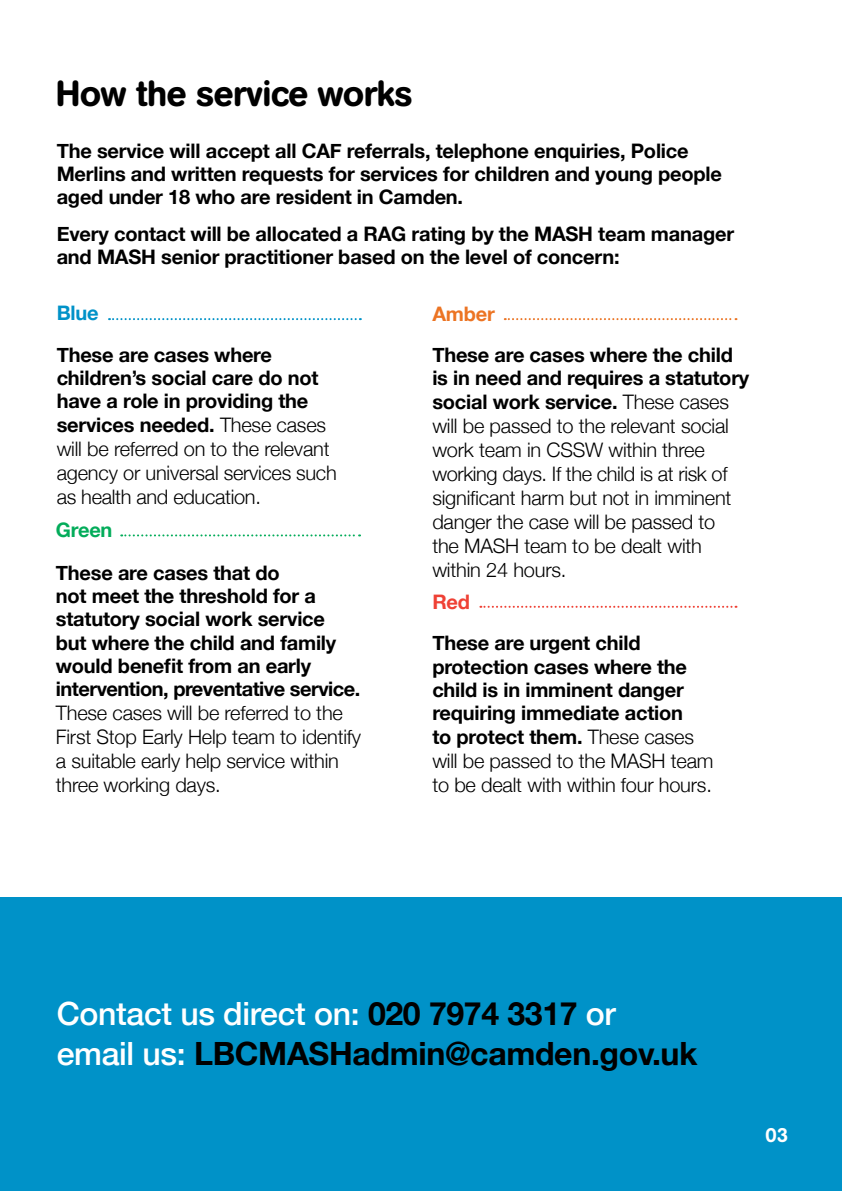
<style>
.page{position:relative;width:842px;height:1191px;background:#fff}
.page>*{position:absolute;margin:0;border:0;box-sizing:border-box;transform-origin:0 0}
.t1{font:500 36px "AG Book Rounded";letter-spacing:-.01em;color:#000}
.t2{font:700 32px/40px "Helvetica Neue";letter-spacing:-.01em;color:#000}
.t3{font:700 20px/23.6px "Helvetica Neue";letter-spacing:-.01em;color:#000}
.t4{font:300 20px/24px "Helvetica Neue";letter-spacing:-.01em;color:#000}
.t5{font:700 20px "Helvetica Neue";letter-spacing:-.01em;color:#ec7423}
.t6{font:700 20px "Helvetica Neue";letter-spacing:-.01em;color:#03ac5a}
.t7{font:700 20px "Helvetica Neue";color:#0092c8}
.t8{font:700 20px "Helvetica Neue";color:#ef4135}
.t9{font:500 20px "AG Book Rounded";color:#fff}
.s1{font-weight:700}
.s2{font-weight:300}
.s3{font-weight:500;color:#fff}
</style>
<div class="page">
<div style="left:0;top:897px;width:842px;height:294px;background:#0092c8"></div>
<svg style="left:109px;top:318px;width:252px;height:2px"></svg>
<svg style="left:505px;top:318px;width:231px;height:2px"></svg>
<svg style="left:480px;top:606px;width:256px;height:2px"></svg>
<svg style="left:121px;top:534px;width:239px;height:2px"></svg>
<h1 class="t1" style="left:56px;top:72px;width:358px">How the service works</h1>
<p class="t3" style="left:57px;top:140px;width:667px;line-height:22.8px">The service will accept all CAF referrals, telephone enquiries, Police<br>Merlins and written requests for services for children and young people aged under 18 who are resident in Camden.</p>
<p class="t3" style="left:57px;top:223px;width:679px;line-height:22.8px">Every contact will be allocated a RAG rating by the MASH team manager and MASH senior practitioner based on the level of concern:</p>
<p class="t7" style="left:57px;top:297px;width:43px">Blue</p>
<p class="t4" style="left:57px;top:341px;width:282px"><span class="s1">These are cases where children’s social care do not have a role in providing the services needed.</span> These cases will be referred on to the relevant agency or universal services such as health and education.</p>
<p class="t6" style="left:56px;top:514px;width:58px">Green</p>
<p class="t3" style="left:56px;top:562px;width:306px">These are cases that do<br>not meet the threshold for a statutory social work service but where the child and family would benefit from an early intervention, preventative service.</p>
<p class="t4" style="left:56px;top:699px;width:307px">These cases will be referred to the<br>First Stop Early Help team to identify a suitable early help service within three working days.</p>
<p class="t5" style="left:432px;top:298px;width:64px">Amber</p>
<p class="t4" style="left:432px;top:341px;width:318px"><span class="s1">These are cases where the child is in need and requires a statutory social work service.</span> These cases will be passed to the relevant social work team in CSSW within three working days. If the child is at risk of significant harm but not in imminent danger the case will be passed to<br>the MASH team to be dealt with within 24 hours.</p>
<p class="t8" style="left:432px;top:586px;width:39px">Red</p>
<p class="t3" style="left:432px;top:632px;width:283px">These are urgent child protection cases where the child is in imminent danger requiring immediate action<br>to protect them. <span class="s2">These cases will be passed to the MASH team to be dealt with within four hours.</span></p>
<h2 class="t2" style="left:57px;top:994px;width:642px"><span class="s3">Contact us direct on:</span> 020 7974 3317 <span class="s3">or email us:</span> LBCMASHadmin@camden.gov.uk</h2>
<p class="t9" style="left:765px;top:1123px;width:24px">03</p>
</div>
